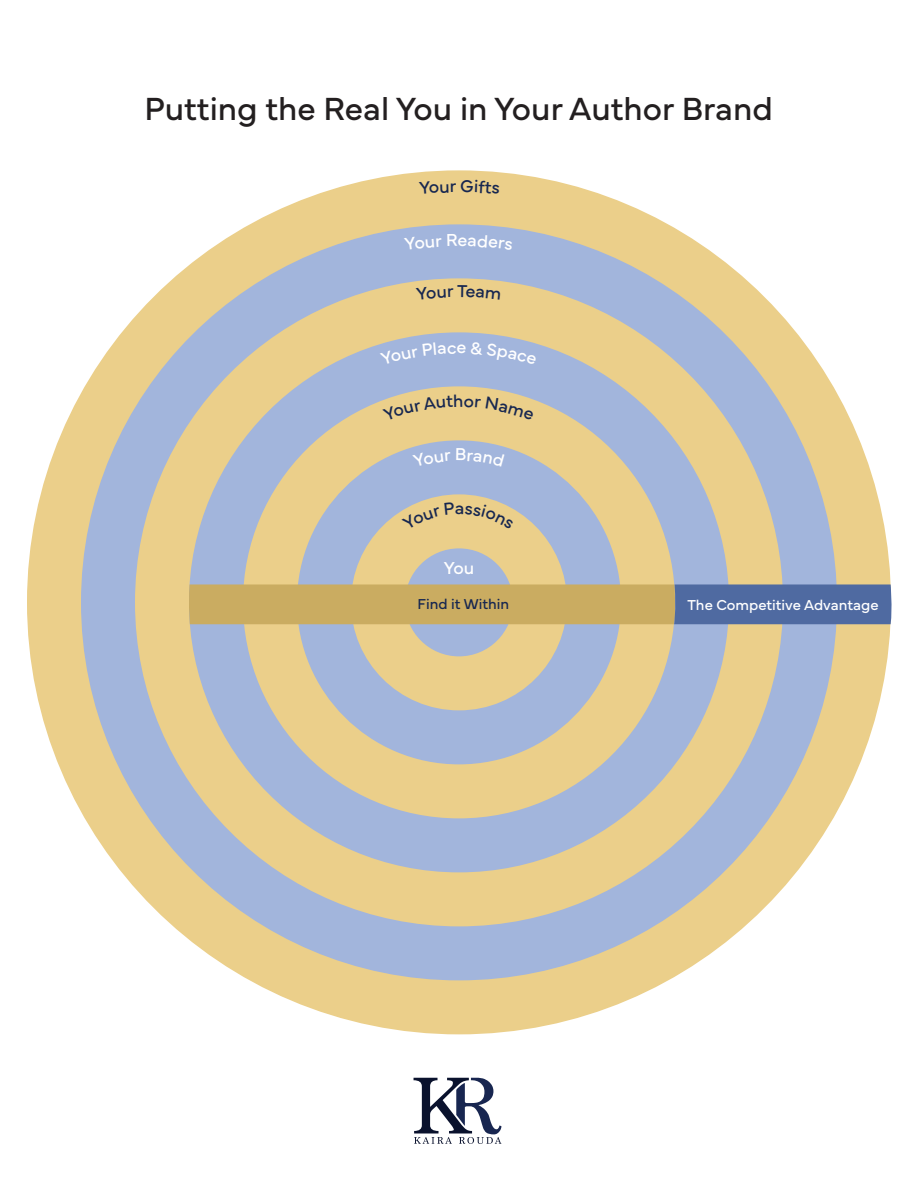
<style>
.page{position:relative;width:918px;height:1188px;background:#fff}
.page>*{position:absolute;margin:0;border:0;box-sizing:border-box;transform-origin:0 0}
.t1{font:33.45px "Mundial";color:#231f20}
.t2{font:18px "Mundial";color:#fff}
.t3{font:15px "Mundial";color:#fff}
.t4{font:15px "Mundial";color:#172750}
</style>
<div class="page">
<div style="left:27px;top:170px;width:864px;height:864px;background:#ebcf8a;border-radius:50%"></div>
<div style="left:81px;top:224px;width:756px;height:756px;background:#a2b5dc;border-radius:50%"></div>
<div style="left:135px;top:278px;width:648px;height:648px;background:#ebcf8a;border-radius:50%"></div>
<div style="left:189px;top:332px;width:540px;height:540px;background:#a2b5dc;border-radius:50%"></div>
<div style="left:243px;top:386px;width:432px;height:432px;background:#ebcf8a;border-radius:50%"></div>
<div style="left:297px;top:440px;width:324px;height:324px;background:#a2b5dc;border-radius:50%"></div>
<div style="left:351px;top:494px;width:216px;height:216px;background:#ebcf8a;border-radius:50%"></div>
<div style="left:405px;top:548px;width:108px;height:108px;background:#a2b5dc;border-radius:50%"></div>
<svg style="left:189px;top:584px;width:703px;height:40px;background:#a49875"></svg>
<svg style="left:414px;top:1078px;width:88px;height:66px"></svg>
<svg style="left:382px;top:394px;width:152px;height:7px"></svg>
<svg style="left:402px;top:502px;width:112px;height:9px"></svg>
<p class="t1" style="left:144px;top:82px;width:630px">Putting the Real You in Your Author Brand</p>
<p class="t2" style="left:444px;top:554px;width:32px">You</p>
<p class="t4" style="left:418px;top:592px;width:93px">Find it Within</p>
<p class="t3" style="left:688px;top:594px;width:193px">The Competitive Advantage</p>
</div>
